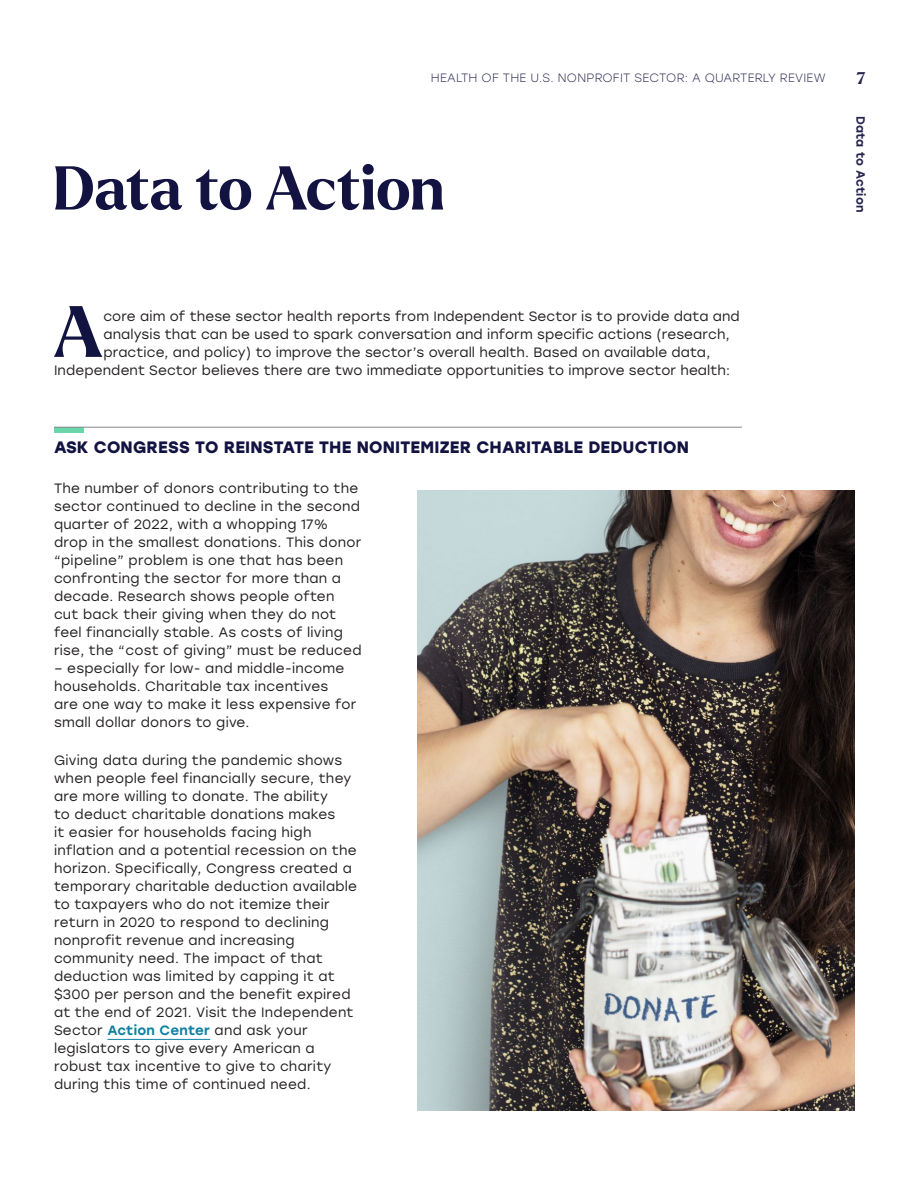
<style>
.page{position:relative;width:918px;height:1188px;background:#fff}
.page>*{position:absolute;margin:0;border:0;box-sizing:border-box;transform-origin:0 0}
.t1{font:700 70.5px "Larken";color:#131342}
.t2{font:700 60px "Larken";letter-spacing:-.005em;color:#131342}
.t3{font:700 16.5px "Stolzl";letter-spacing:.01em;color:#131342}
.t4{font:700 16.5px "Larken";color:#25244d}
.t5{font:13.5px/18px "Stolzl";letter-spacing:.02em;color:#231f20}
.t6{font:300 12px "Stolzl";letter-spacing:.02em;color:#25244d}
.t7{font:500 12px "Stolzl";letter-spacing:.025em;color:#25244d}
.s1{font-weight:500;color:#1081a1}
</style>
<div class="page">
<div style="left:54px;top:427px;width:30px;height:6px;background:#69d6ac"></div>
<hr style="left:54px;top:427px;width:688px;height:1px;background:#8b8789">
<hr style="left:107px;top:1039px;width:103px;height:1px;background:#1081a1">
<img style="left:418px;top:490px;width:436px;height:620px">
<p class="t6" style="left:431px;top:70px;width:396px">HEALTH OF THE U.S. NONPROFIT SECTOR: A QUARTERLY REVIEW</p>
<h2 class="t2" style="left:53px;top:149px;width:393px">Data to Action</h2>
<p class="t4" style="left:856px;top:67px;width:11px">7</p>
<p class="t7" style="left:869px;top:116px;width:98px;rotate:90deg">Data to Action</p>
<h1 class="t1" style="left:54px;top:286px;width:51px">A</h1>
<p class="t5" style="left:103px;top:307px;width:638px">core aim of these sector health reports from Independent Sector is to provide data and</p>
<p class="t5" style="left:103px;top:325px;width:628px">analysis that can be used to spark conversation and inform specific actions (research,</p>
<p class="t5" style="left:103px;top:343px;width:609px">practice, and policy) to improve the sector’s overall health. Based on available data,</p>
<p class="t5" style="left:54px;top:361px;width:678px">Independent Sector believes there are two immediate opportunities to improve sector health:</p>
<p class="t3" style="left:54px;top:435px;width:637px">ASK CONGRESS TO REINSTATE THE NONITEMIZER CHARITABLE DEDUCTION</p>
<p class="t5" style="left:54px;top:479px;width:309px">The number of donors contributing to the sector continued to decline in the second quarter of 2022, with a whopping 17% drop in the smallest donations. This donor “pipeline” problem is one that has been confronting the sector for more than a decade. Research shows people often cut back their giving when they do not feel financially stable. As costs of living rise, the “cost of giving” must be reduced</p>
<p class="t5" style="left:54px;top:659px;width:304px">– especially for low- and middle-income households. Charitable tax incentives<br>are one way to make it less expensive for small dollar donors to give.</p>
<p class="t5" style="left:54px;top:751px;width:305px">Giving data during the pandemic shows when people feel financially secure, they are more willing to donate. The ability<br>to deduct charitable donations makes<br>it easier for households facing high inflation and a potential recession on the horizon. Specifically, Congress created a temporary charitable deduction available to taxpayers who do not itemize their return in 2020 to respond to declining nonprofit revenue and increasing community need. The impact of that deduction was limited by capping it at $300 per person and the benefit expired at the end of 2021. Visit the Independent Sector <span class="s1">Action Center</span> and ask your legislators to give every American a robust tax incentive to give to charity during this time of continued need.</p>
</div>
